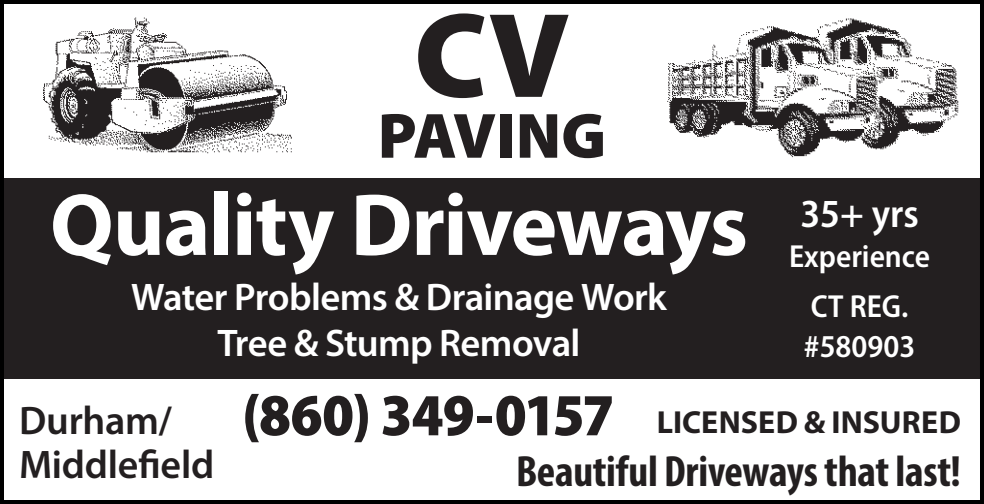
<style>
.page{position:relative;width:984px;height:504px;background:#fff}
.page>*{position:absolute;margin:0;border:0;box-sizing:border-box;transform-origin:0 0}
.t1{font:900 121.6px "Myriad Pro";color:#231f20}
.t2{font:700 88.8px "Myriad Pro";letter-spacing:-.015em;color:#fff}
.t3{font:900 64.4px "Myriad Pro";color:#231f20}
.t4{font:900 semi-condensed 60px "Myriad Pro";letter-spacing:-.02em;color:#231f20}
.t5{font:700 condensed 44px "Myriad Pro";letter-spacing:-.005em;color:#231f20}
.t6{font:600 40px "Myriad Pro";letter-spacing:-.005em;color:#231f20}
.t7{font:600 semi-condensed 40px "Myriad Pro";color:#fff}
.t8{font:600 38.4px "Myriad Pro";letter-spacing:-.02em;color:#fff}
.t9{font:600 semi-condensed 32px/40px "Myriad Pro";color:#fff}
.t10{font:700 32px "Myriad Pro";letter-spacing:.005em;color:#231f20}
</style>
<div class="page">
<div style="left:0;top:172px;width:984px;height:207px;background:#231f20"></div>
<div style="left:0;top:0;width:984px;height:177px;background:#fff"></div>
<img style="left:43px;top:17px;width:916px;height:141px">
<div style="left:0;top:0;width:984px;height:504px;border:4px solid #000"></div>
<p class="t1" style="left:414px;top:-25px;width:157px">CV</p>
<p class="t3" style="left:378px;top:93px;width:230px">PAVING</p>
<p class="t2" style="left:50px;top:167px;width:699px">Quality Driveways</p>
<p class="t8" style="left:131px;top:272px;width:537px">Water Problems &amp; Drainage Work</p>
<p class="t8" style="left:218px;top:319px;width:364px">Tree &amp; Stump Removal</p>
<p class="t4" style="left:242px;top:376px;width:373px">(860) 349-0157</p>
<p class="t7" style="left:800px;top:189px;width:120px">35+ yrs</p>
<p class="t9" style="left:789px;top:236px;width:143px">Experience</p>
<p class="t9" style="left:804px;top:286px;width:113px">CT REG. #580903</p>
<p class="t6" style="left:19px;top:395px;width:155px">Durham/</p>
<p class="t6" style="left:19px;top:439px;width:197px">Middlefield</p>
<p class="t5" style="left:516px;top:444px;width:446px">Beautiful Driveways that last!</p>
<p class="t10" style="left:657px;top:402px;width:306px">LICENSED &amp; INSURED</p>
</div>
